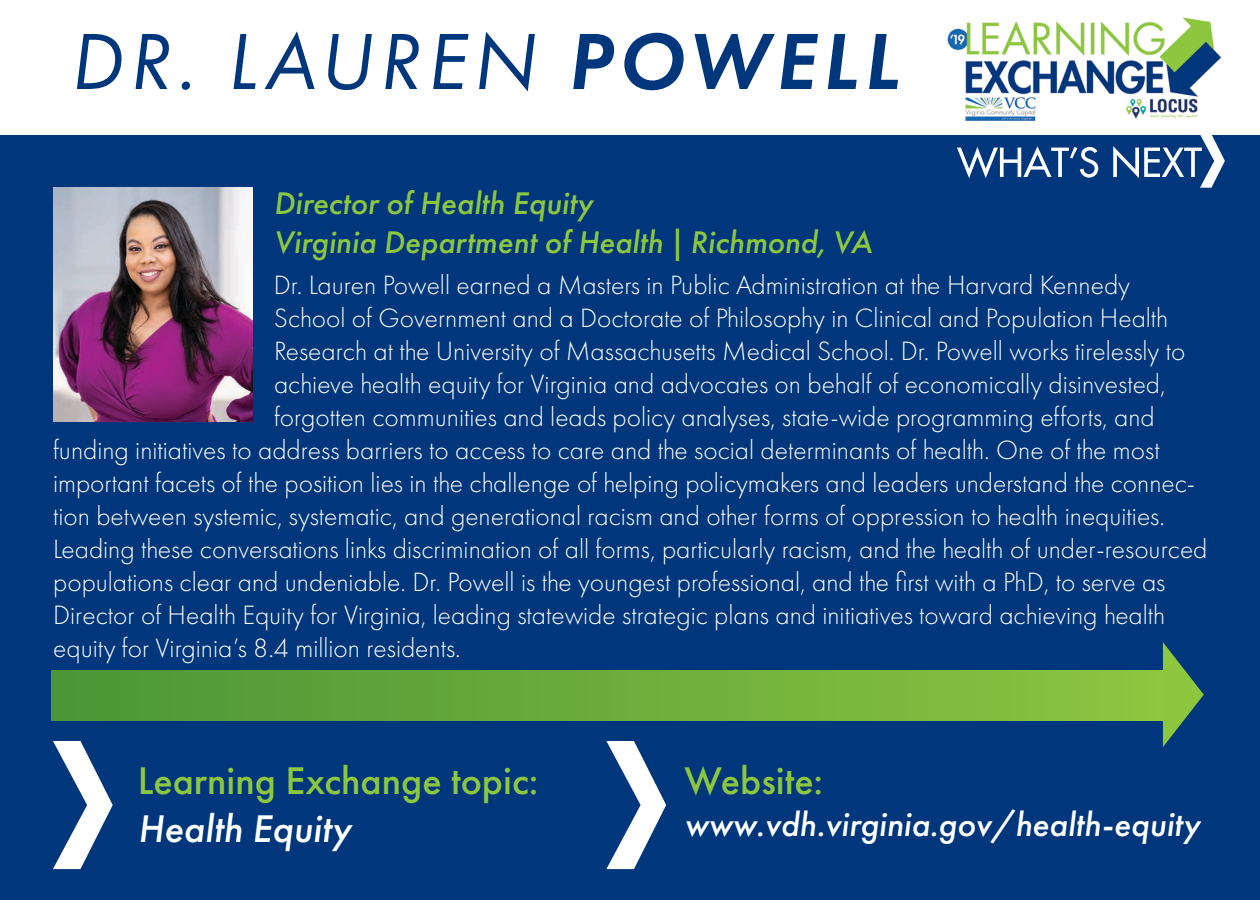
<style>
.page{position:relative;width:1260px;height:900px;background:#00377c}
.page>*{position:absolute;margin:0;border:0;box-sizing:border-box;transform-origin:0 0}
.t1{font:italic 82.5px "Futura PT";letter-spacing:.075em;color:#00377c}
.t2{font:500 40px "Futura PT";color:#8dc73f}
.t3{font:italic 500 40px "Futura PT";color:#fff}
.t4{font:italic 500 35px "Futura PT";color:#fff}
.t5{font:italic 500 32.5px/39px "Futura PT";color:#8dc73f}
.t6{font:300 27.5px "Futura PT";color:#fff}
.s1{font-weight:600}
</style>
<div class="page">
<svg style="left:957px;top:146px;width:141px;height:32px"></svg>
<svg style="left:1113px;top:134px;width:112px;height:54px"></svg>
<div style="left:51px;top:671px;width:1112px;height:49px;background:linear-gradient(to right,#4b9537,#8cc540)"></div>
<svg style="left:1163px;top:642px;width:41px;height:105px"></svg>
<svg style="left:53px;top:741px;width:60px;height:128px"></svg>
<svg style="left:606px;top:741px;width:60px;height:128px"></svg>
<div style="left:0;top:0;width:1260px;height:134px;background:#fff"></div>
<img style="left:947px;top:17px;width:275px;height:104px">
<img style="left:53px;top:188px;width:200px;height:233px">
<h1 class="t1" style="left:70px;top:13px;width:830px">DR. LAUREN <span class="s1">POWELL</span></h1>
<p class="t5" style="left:274px;top:184px;width:600px">Director of Health Equity<br>Virginia Department of Health | Richmond, VA</p>
<p class="t6" style="left:274px;top:269px;width:858px">Dr. Lauren Powell earned a Masters in Public Administration at the Harvard Kennedy</p>
<p class="t6" style="left:274px;top:302px;width:896px">School of Government and a Doctorate of Philosophy in Clinical and Population Health</p>
<p class="t6" style="left:274px;top:335px;width:913px">Research at the University of Massachusetts Medical School. Dr. Powell works tirelessly to</p>
<p class="t6" style="left:274px;top:368px;width:893px">achieve health equity for Virginia and advocates on behalf of economically disinvested,</p>
<p class="t6" style="left:274px;top:401px;width:882px">forgotten communities and leads policy analyses, state-wide programming efforts, and</p>
<p class="t6" style="left:53px;top:434px;width:1108px">funding initiatives to address barriers to access to care and the social determinants of health. One of the most</p>
<p class="t6" style="left:53px;top:467px;width:1144px">important facets of the position lies in the challenge of helping policymakers and leaders understand the connec-</p>
<p class="t6" style="left:53px;top:500px;width:1113px">tion between systemic, systematic, and generational racism and other forms of oppression to health inequities.</p>
<p class="t6" style="left:53px;top:533px;width:1156px">Leading these conversations links discrimination of all forms, particularly racism, and the health of under-resourced</p>
<p class="t6" style="left:53px;top:566px;width:1114px">populations clear and undeniable. Dr. Powell is the youngest professional, and the first with a PhD, to serve as</p>
<p class="t6" style="left:53px;top:599px;width:1114px">Director of Health Equity for Virginia, leading statewide strategic plans and initiatives toward achieving health</p>
<p class="t6" style="left:53px;top:632px;width:409px">equity for Virginia’s 8.4 million residents.</p>
<h2 class="t2" style="left:138px;top:757px;width:402px">Learning Exchange topic:</h2>
<h2 class="t3" style="left:138px;top:804px;width:215px">Health Equity</h2>
<h2 class="t2" style="left:684px;top:757px;width:140px">Website:</h2>
<p class="t4" style="left:684px;top:803px;width:517px">www.vdh.virginia.gov/health-equity</p>
</div>
